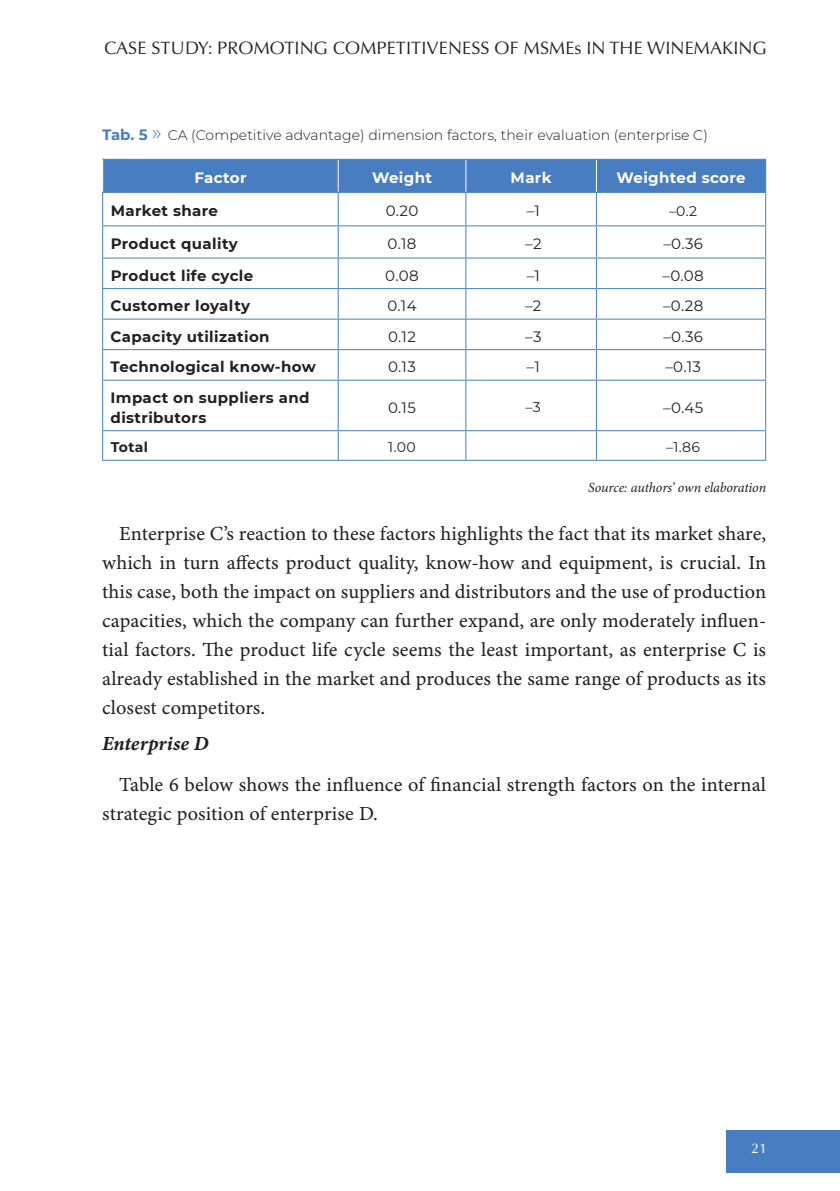
<style>
.page{position:relative;width:840px;height:1191px;background:#fff}
.page>*{position:absolute;margin:0;border:0;box-sizing:border-box;transform-origin:0 0}
.t1{font:20px/29px "Minion Pro Capt";color:#231f20;text-align:justify}
.t2{font:20px "Minion Pro Bold It Capt";letter-spacing:.01em;color:#231f20}
.t3{font:18px "Optima CE";letter-spacing:.01em;color:#231f20}
.t4{font:700 15px/20px "Montserrat";letter-spacing:.025em;color:#231f20}
.t5{font:15px "Montserrat";letter-spacing:.025em;color:#231f20}
.t6{font:700 15px "Montserrat";letter-spacing:.025em;color:#fff}
.t7{font:300 14px "Montserrat";letter-spacing:.005em;color:#231f20}
.t8{font:italic 14px "Minion Pro";letter-spacing:-.01em;color:#231f20}
.t9{font:14px "Montserrat";color:#231f20}
.t10{font:700 14px "Montserrat";letter-spacing:.025em;color:#231f20}
.t11{font:14px "CG Omega";color:#fff}
.s1{font-weight:700;font-size:15px;color:#487ec1}
.s2{font-size:22px;color:#487ec1}
</style>
<div class="page">
<div style="left:726px;top:1129px;width:113px;height:43px;background:#487ec1"></div>
<div style="left:103px;top:160px;width:661px;height:32px;background:#487ec1"></div>
<hr style="left:596px;top:192px;width:168px;height:1px;background:#487ec1">
<hr style="left:337px;top:160px;width:1px;height:32px;background:#fff">
<hr style="left:465px;top:160px;width:1px;height:32px;background:#fff">
<hr style="left:595px;top:160px;width:1px;height:32px;background:#fff">
<hr style="left:102px;top:192px;width:236px;height:1px;background:#487ec1">
<hr style="left:338px;top:192px;width:127px;height:1px;background:#487ec1">
<hr style="left:465px;top:192px;width:131px;height:1px;background:#487ec1">
<hr style="left:102px;top:193px;width:1px;height:32px;background:#487ec1">
<hr style="left:337px;top:193px;width:1px;height:32px;background:#487ec1">
<hr style="left:465px;top:193px;width:1px;height:32px;background:#487ec1">
<hr style="left:595px;top:193px;width:1px;height:32px;background:#487ec1">
<hr style="left:102px;top:225px;width:236px;height:1px;background:#487ec1">
<hr style="left:102px;top:226px;width:1px;height:31px;background:#487ec1">
<hr style="left:338px;top:225px;width:127px;height:1px;background:#487ec1">
<hr style="left:337px;top:226px;width:1px;height:31px;background:#487ec1">
<hr style="left:465px;top:225px;width:131px;height:1px;background:#487ec1">
<hr style="left:465px;top:226px;width:1px;height:31px;background:#487ec1">
<hr style="left:596px;top:225px;width:169px;height:1px;background:#487ec1">
<hr style="left:595px;top:226px;width:1px;height:31px;background:#487ec1">
<hr style="left:102px;top:257px;width:236px;height:1px;background:#487ec1">
<hr style="left:102px;top:258px;width:1px;height:30px;background:#487ec1">
<hr style="left:338px;top:257px;width:127px;height:1px;background:#487ec1">
<hr style="left:337px;top:258px;width:1px;height:30px;background:#487ec1">
<hr style="left:465px;top:257px;width:131px;height:1px;background:#487ec1">
<hr style="left:465px;top:258px;width:1px;height:30px;background:#487ec1">
<hr style="left:596px;top:257px;width:169px;height:1px;background:#487ec1">
<hr style="left:595px;top:258px;width:1px;height:30px;background:#487ec1">
<hr style="left:102px;top:288px;width:236px;height:1px;background:#487ec1">
<svg style="left:102px;top:289px;width:1px;height:29px"></svg>
<hr style="left:338px;top:288px;width:127px;height:1px;background:#487ec1">
<svg style="left:337px;top:289px;width:1px;height:29px"></svg>
<hr style="left:465px;top:288px;width:131px;height:1px;background:#487ec1">
<svg style="left:465px;top:289px;width:1px;height:29px"></svg>
<hr style="left:596px;top:288px;width:169px;height:1px;background:#487ec1">
<svg style="left:595px;top:289px;width:1px;height:29px"></svg>
<hr style="left:102px;top:318px;width:236px;height:1px;background:#487ec1">
<hr style="left:102px;top:319px;width:1px;height:30px;background:#487ec1">
<hr style="left:338px;top:318px;width:127px;height:1px;background:#487ec1">
<hr style="left:337px;top:319px;width:1px;height:30px;background:#487ec1">
<hr style="left:465px;top:318px;width:131px;height:1px;background:#487ec1">
<hr style="left:465px;top:319px;width:1px;height:30px;background:#487ec1">
<hr style="left:596px;top:318px;width:169px;height:1px;background:#487ec1">
<hr style="left:595px;top:319px;width:1px;height:30px;background:#487ec1">
<hr style="left:102px;top:349px;width:236px;height:1px;background:#487ec1">
<hr style="left:102px;top:350px;width:1px;height:30px;background:#487ec1">
<hr style="left:338px;top:349px;width:127px;height:1px;background:#487ec1">
<hr style="left:337px;top:350px;width:1px;height:30px;background:#487ec1">
<hr style="left:465px;top:349px;width:131px;height:1px;background:#487ec1">
<hr style="left:465px;top:350px;width:1px;height:30px;background:#487ec1">
<hr style="left:596px;top:349px;width:169px;height:1px;background:#487ec1">
<hr style="left:595px;top:350px;width:1px;height:30px;background:#487ec1">
<hr style="left:102px;top:380px;width:236px;height:1px;background:#487ec1">
<hr style="left:102px;top:381px;width:1px;height:49px;background:#487ec1">
<hr style="left:338px;top:380px;width:127px;height:1px;background:#487ec1">
<hr style="left:337px;top:381px;width:1px;height:49px;background:#487ec1">
<hr style="left:465px;top:380px;width:131px;height:1px;background:#487ec1">
<hr style="left:465px;top:381px;width:1px;height:49px;background:#487ec1">
<hr style="left:596px;top:380px;width:169px;height:1px;background:#487ec1">
<hr style="left:595px;top:381px;width:1px;height:49px;background:#487ec1">
<hr style="left:102px;top:430px;width:236px;height:1px;background:#487ec1">
<svg style="left:102px;top:431px;width:1px;height:29px"></svg>
<hr style="left:338px;top:430px;width:127px;height:1px;background:#487ec1">
<svg style="left:337px;top:431px;width:1px;height:29px"></svg>
<hr style="left:465px;top:430px;width:131px;height:1px;background:#487ec1">
<svg style="left:465px;top:431px;width:1px;height:29px"></svg>
<hr style="left:596px;top:430px;width:169px;height:1px;background:#487ec1">
<svg style="left:595px;top:431px;width:1px;height:29px"></svg>
<hr style="left:102px;top:460px;width:236px;height:1px;background:#487ec1">
<hr style="left:338px;top:460px;width:127px;height:1px;background:#487ec1">
<hr style="left:465px;top:460px;width:131px;height:1px;background:#487ec1">
<hr style="left:596px;top:460px;width:169px;height:1px;background:#487ec1">
<hr style="left:102px;top:159px;width:236px;height:1px;background:#487ec1">
<hr style="left:338px;top:159px;width:127px;height:1px;background:#487ec1">
<hr style="left:465px;top:159px;width:131px;height:1px;background:#487ec1">
<hr style="left:596px;top:159px;width:169px;height:1px;background:#487ec1">
<hr style="left:764px;top:160px;width:1px;height:32px;background:#487ec1">
<hr style="left:764px;top:192px;width:1px;height:33px;background:#487ec1">
<hr style="left:764px;top:226px;width:1px;height:31px;background:#487ec1">
<hr style="left:764px;top:258px;width:1px;height:30px;background:#487ec1">
<hr style="left:764px;top:319px;width:1px;height:30px;background:#487ec1">
<hr style="left:764px;top:350px;width:1px;height:30px;background:#487ec1">
<hr style="left:764px;top:381px;width:1px;height:49px;background:#487ec1">
<p class="t3" style="left:105px;top:38px;width:663px">CASE STUDY: PROMOTING COMPETITIVENESS OF MSMEs IN THE WINEMAKING</p>
<p class="t7" style="left:102px;top:126px;width:607px"><span class="s1">Tab. 5</span> <span class="s2">»</span> CA (Competitive advantage) dimension factors, their evaluation (enterprise C)</p>
<p class="t6" style="left:194px;top:167px;width:54px">Factor</p>
<p class="t6" style="left:372px;top:167px;width:61px">Weight</p>
<p class="t6" style="left:510px;top:167px;width:43px">Mark</p>
<p class="t6" style="left:616px;top:167px;width:131px">Weighted score</p>
<p class="t4" style="left:111px;top:200px;width:109px">Market share</p>
<p class="t5" style="left:385px;top:201px;width:34px">0.20</p>
<p class="t5" style="left:526px;top:201px;width:15px">–1</p>
<p class="t9" style="left:668px;top:201px;width:30px">–0.2</p>
<p class="t4" style="left:111px;top:233px;width:128px">Product quality</p>
<p class="t5" style="left:387px;top:234px;width:30px">0.18</p>
<p class="t5" style="left:525px;top:234px;width:18px">–2</p>
<p class="t5" style="left:663px;top:234px;width:41px">–0.36</p>
<p class="t4" style="left:111px;top:264px;width:144px">Product life cycle</p>
<p class="t5" style="left:385px;top:265px;width:35px">0.08</p>
<p class="t5" style="left:526px;top:265px;width:15px">–1</p>
<p class="t5" style="left:662px;top:265px;width:43px">–0.08</p>
<p class="t4" style="left:111px;top:295px;width:141px">Customer loyalty</p>
<p class="t5" style="left:387px;top:295px;width:31px">0.14</p>
<p class="t5" style="left:525px;top:295px;width:18px">–2</p>
<p class="t5" style="left:662px;top:295px;width:42px">–0.28</p>
<p class="t4" style="left:111px;top:325px;width:160px">Capacity utilization</p>
<p class="t5" style="left:388px;top:326px;width:29px">0.12</p>
<p class="t5" style="left:525px;top:326px;width:18px">–3</p>
<p class="t5" style="left:663px;top:326px;width:41px">–0.36</p>
<p class="t4" style="left:111px;top:356px;width:207px">Technological know-how</p>
<p class="t5" style="left:388px;top:356px;width:29px">0.13</p>
<p class="t5" style="left:526px;top:356px;width:15px">–1</p>
<p class="t5" style="left:665px;top:356px;width:37px">–0.13</p>
<p class="t4" style="left:111px;top:386px;width:200px">Impact on suppliers and distributors</p>
<p class="t5" style="left:388px;top:397px;width:29px">0.15</p>
<p class="t9" style="left:525px;top:397px;width:17px">–3</p>
<p class="t5" style="left:662px;top:397px;width:42px">–0.45</p>
<p class="t10" style="left:111px;top:437px;width:39px">Total</p>
<p class="t9" style="left:388px;top:438px;width:29px">1.00</p>
<p class="t9" style="left:665px;top:438px;width:36px">–1.86</p>
<p class="t8" style="left:588px;top:478px;width:179px">Source: authors’ own elaboration</p>
<p class="t1" style="left:102px;top:520px;width:665px;text-indent:17px">Enterprise C’s reaction to these factors highlights the fact that its market share, which in turn affects product quality, know-how and equipment, is crucial. In this case, both the impact on suppliers and distributors and the use of production capacities, which the company can further expand, are only moderately influen&shy;tial factors. The product life cycle seems the least important, as enterprise C is already established in the market and produces the same range of products as its closest competitors.</p>
<p class="t2" style="left:102px;top:732px;width:108px">Enterprise D</p>
<p class="t1" style="left:102px;top:771px;width:665px;text-indent:17px">Table 6 below shows the influence of financial strength factors on the internal strategic position of enterprise D.</p>
<p class="t11" style="left:750px;top:1139px;width:17px">21</p>
</div>
